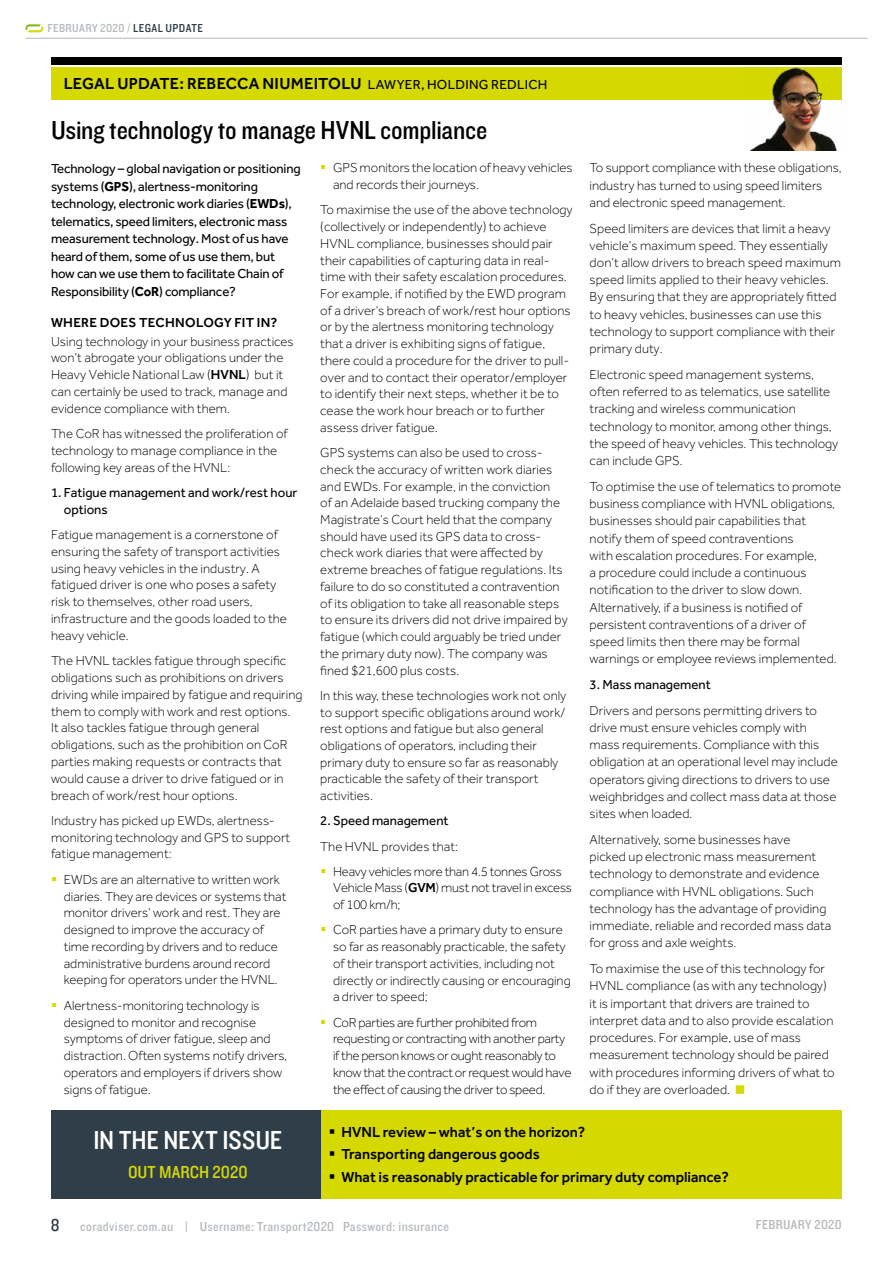
<style>
.page{position:relative;width:893px;height:1263px;background:#fff}
.page>*{position:absolute;margin:0;border:0;box-sizing:border-box;transform-origin:0 0}
.t1{font:27px "Knockout 30 Junior Welterwt";letter-spacing:-.01em;color:#000}
.t2{font:27px "Knockout 30 Junior Welterwt";letter-spacing:-.005em;color:#fff}
.t3{font:18px "Knockout 30 Junior Welterwt";letter-spacing:.01em;color:#d5d900}
.t4{font:18px "Knockout 30 Junior Welterwt";color:#303e49}
.t5{font:500 16.5px "Effra";letter-spacing:.01em;color:#000}
.t6{font:500 15px "Effra";color:#000}
.t7{font:300 13.5px/16.8px "Effra";letter-spacing:.005em;color:#000}
.t8{font:13.5px/17.5px "Effra";letter-spacing:-.01em;color:#000}
.t9{font:300 13.5px/16.8px "Effra";letter-spacing:-.02em;color:#000}
.t10{font:300 13.5px/16.8px "Effra";letter-spacing:-.015em;color:#000}
.t11{font:13.5px "Knockout 30 Junior Welterwt";letter-spacing:.025em;color:#b5b9bc}
.t12{font:500 13.5px "Effra";letter-spacing:.02em;color:#000}
.t13{font:12px "Knockout 30 Junior Welterwt";letter-spacing:.03em;color:#b5b9bc}
.s1{color:#303e49}
.s2{font-weight:400;font-size:13.5px}
.s3{font-weight:700}
.s4{font-weight:500}
.s5{color:#d5d900}
</style>
<div class="page">
<hr style="left:26px;top:38px;width:841px;height:1px;background:#b5b9bc">
<div style="left:320px;top:1110px;width:522px;height:89px;background:#d5d900"></div>
<div style="left:51px;top:1110px;width:269px;height:89px;background:#303e49"></div>
<svg style="left:26px;top:24px;width:17px;height:8px"></svg>
<div style="left:51px;top:68px;width:791px;height:32px;background:#d5d900"></div>
<div style="left:51px;top:57px;width:791px;height:8px;background:#000"></div>
<img style="left:744px;top:67px;width:98px;height:84px">
<p class="t13" style="left:48px;top:20px;width:157px">FEBRUARY 2020 / <span class="s1">LEGAL UPDATE</span></p>
<p class="t5" style="left:64px;top:74px;width:485px">LEGAL UPDATE: REBECCA NIUMEITOLU <span class="s2">LAWYER, HOLDING REDLICH</span></p>
<h1 class="t1" style="left:51px;top:112px;width:438px">Using technology to manage HVNL compliance</h1>
<p class="t8" style="left:51px;top:160px;width:251px">Technology – global navigation or positioning systems (<span class="s3">GPS</span>), alertness-monitoring technology, electronic work diaries (<span class="s3">EWDs</span>), telematics, speed limiters, electronic mass measurement technology. Most of us have heard of them, some of us use them, but how can we use them to facilitate Chain of Responsibility (<span class="s3">CoR</span>) compliance?</p>
<p class="t12" style="left:51px;top:314px;width:228px">WHERE DOES TECHNOLOGY FIT IN?</p>
<p class="t7" style="left:51px;top:333px;width:244px">Using technology in your business practices won’t abrogate your obligations under the Heavy Vehicle National Law (<span class="s4">HVNL</span>) but it can certainly be used to track, manage and evidence compliance with them.</p>
<p class="t7" style="left:51px;top:425px;width:238px">The CoR has witnessed the proliferation of technology to manage compliance in the following key areas of the HVNL:</p>
<p class="t8" style="left:64px;top:484px;width:235px;line-height:16.8px;text-indent:-13px">1. Fatigue management and work/rest hour options</p>
<p class="t7" style="left:51px;top:526px;width:237px">Fatigue management is a cornerstone of ensuring the safety of transport activities using heavy vehicles in the industry. A fatigued driver is one who poses a safety risk to themselves, other road users, infrastructure and the goods loaded to the heavy vehicle.</p>
<p class="t7" style="left:51px;top:652px;width:253px">The HVNL tackles fatigue through specific obligations such as prohibitions on drivers driving while impaired by fatigue and requiring them to comply with work and rest options.<br>It also tackles fatigue through general obligations, such as the prohibition on CoR parties making requests or contracts that would cause a driver to drive fatigued or in breach of work/rest hour options.</p>
<p class="t7" style="left:51px;top:812px;width:241px">Industry has picked up EWDs, alertness&shy;monitoring technology and GPS to support fatigue management:</p>
<p class="t7" style="left:64px;top:871px;width:224px;text-indent:-13px"><span class="s5">▪</span> EWDs are an alternative to written work diaries. They are devices or systems that monitor drivers’ work and rest. They are designed to improve the accuracy of time recording by drivers and to reduce administrative burdens around record keeping for operators under the HVNL.</p>
<p class="t7" style="left:64px;top:997px;width:225px;text-indent:-13px"><span class="s5">▪</span> Alertness-monitoring technology is designed to monitor and recognise symptoms of driver fatigue, sleep and distraction. Often systems notify drivers, operators and employers if drivers show signs of fatigue.</p>
<p class="t7" style="left:333px;top:159px;width:241px;text-indent:-13px"><span class="s5">▪</span> GPS monitors the location of heavy vehicles and records their journeys.</p>
<p class="t7" style="left:320px;top:201px;width:254px">To maximise the use of the above technology (collectively or independently) to achieve HVNL compliance, businesses should pair their capabilities of capturing data in real&shy;time with their safety escalation procedures.<br>For example, if notified by the EWD program of a driver’s breach of work/rest hour options or by the alertness monitoring technology that a driver is exhibiting signs of fatigue, there could a procedure for the driver to pull&shy;over and to contact their operator/employer to identify their next steps, whether it be to cease the work hour breach or to further assess driver fatigue.</p>
<p class="t7" style="left:320px;top:444px;width:249px">GPS systems can also be used to cross&shy;check the accuracy of written work diaries and EWDs. For example, in the conviction<br>of an Adelaide based trucking company the Magistrate’s Court held that the company should have used its GPS data to cross&shy;check work diaries that were affected by extreme breaches of fatigue regulations. Its failure to do so constituted a contravention of its obligation to take all reasonable steps to ensure its drivers did not drive impaired by fatigue (which could arguably be tried under the primary duty now). The company was fined $21,600 plus costs.</p>
<p class="t7" style="left:320px;top:687px;width:247px">In this way, these technologies work not only to support specific obligations around work/ rest options and fatigue but also general obligations of operators, including their primary duty to ensure so far as reasonably practicable the safety of their transport activities.</p>
<p class="t8" style="left:320px;top:812px;width:130px">2. Speed management</p>
<p class="t7" style="left:320px;top:838px;width:139px">The HVNL provides that:</p>
<p class="t10" style="left:333px;top:863px;width:240px;text-indent:-13px"><span class="s5">▪</span> Heavy vehicles more than 4.5 tonnes Gross<br>Vehicle Mass (<span class="s4">GVM</span>) must not travel in excess of 100 km/h;</p>
<p class="t7" style="left:333px;top:921px;width:239px;text-indent:-13px"><span class="s5">▪</span> CoR parties have a primary duty to ensure so far as reasonably practicable, the safety of their transport activities, including not directly or indirectly causing or encouraging a driver to speed;</p>
<p class="t9" style="left:333px;top:1014px;width:240px;text-indent:-13px"><span class="s5">▪</span> CoR parties are further prohibited from requesting or contracting with another party if the person knows or ought reasonably to know that the contract or request would have the effect of causing the driver to speed.</p>
<p class="t7" style="left:590px;top:159px;width:253px;line-height:17.2px">To support compliance with these obligations, industry has turned to using speed limiters and electronic speed management.</p>
<p class="t7" style="left:590px;top:219px;width:253px;line-height:17.2px">Speed limiters are devices that limit a heavy vehicle’s maximum speed. They essentially don’t allow drivers to breach speed maximum speed limits applied to their heavy vehicles.<br>By ensuring that they are appropriately fitted to heavy vehicles, businesses can use this technology to support compliance with their primary duty.</p>
<p class="t7" style="left:590px;top:366px;width:250px;line-height:17.2px">Electronic speed management systems, often referred to as telematics, use satellite tracking and wireless communication technology to monitor, among other things, the speed of heavy vehicles. This technology can include GPS.</p>
<p class="t7" style="left:590px;top:478px;width:253px;line-height:17.2px">To optimise the use of telematics to promote business compliance with HVNL obligations, businesses should pair capabilities that notify them of speed contraventions<br>with escalation procedures. For example,<br>a procedure could include a continuous notification to the driver to slow down.<br>Alternatively, if a business is notified of persistent contraventions of a driver of speed limits then there may be formal warnings or employee reviews implemented.</p>
<p class="t8" style="left:590px;top:675px;width:123px">3. Mass management</p>
<p class="t7" style="left:590px;top:702px;width:250px;line-height:17.2px">Drivers and persons permitting drivers to drive must ensure vehicles comply with mass requirements. Compliance with this obligation at an operational level may include operators giving directions to drivers to use weighbridges and collect mass data at those sites when loaded.</p>
<p class="t7" style="left:590px;top:831px;width:243px;line-height:17.2px">Alternatively, some businesses have<br>picked up electronic mass measurement technology to demonstrate and evidence compliance with HVNL obligations. Such technology has the advantage of providing immediate, reliable and recorded mass data for gross and axle weights.</p>
<p class="t7" style="left:590px;top:960px;width:247px;line-height:17.2px">To maximise the use of this technology for HVNL compliance (as with any technology) it is important that drivers are trained to interpret data and to also provide escalation procedures. For example, use of mass measurement technology should be paired with procedures informing drivers of what to do if they are overloaded.</p>
<h1 class="t2" style="left:93px;top:1122px;width:190px">IN THE NEXT ISSUE</h1>
<h2 class="t3" style="left:128px;top:1160px;width:121px">OUT MARCH 2020</h2>
<p class="t6" style="left:329px;top:1123px;width:258px">▪ HVNL review – what’s on the horizon?</p>
<p class="t6" style="left:329px;top:1145px;width:213px">▪ Transporting dangerous goods</p>
<p class="t6" style="left:329px;top:1168px;width:402px">▪ What is reasonably practicable for primary duty compliance?</p>
<h2 class="t4" style="left:51px;top:1213px;width:10px">8</h2>
<p class="t11" style="left:80px;top:1217px;width:370px">coradviser.com.au | Username: Transport2020 Password: insurance</p>
<p class="t11" style="left:756px;top:1215px;width:87px">FEBRUARY 2020</p>
</div>
